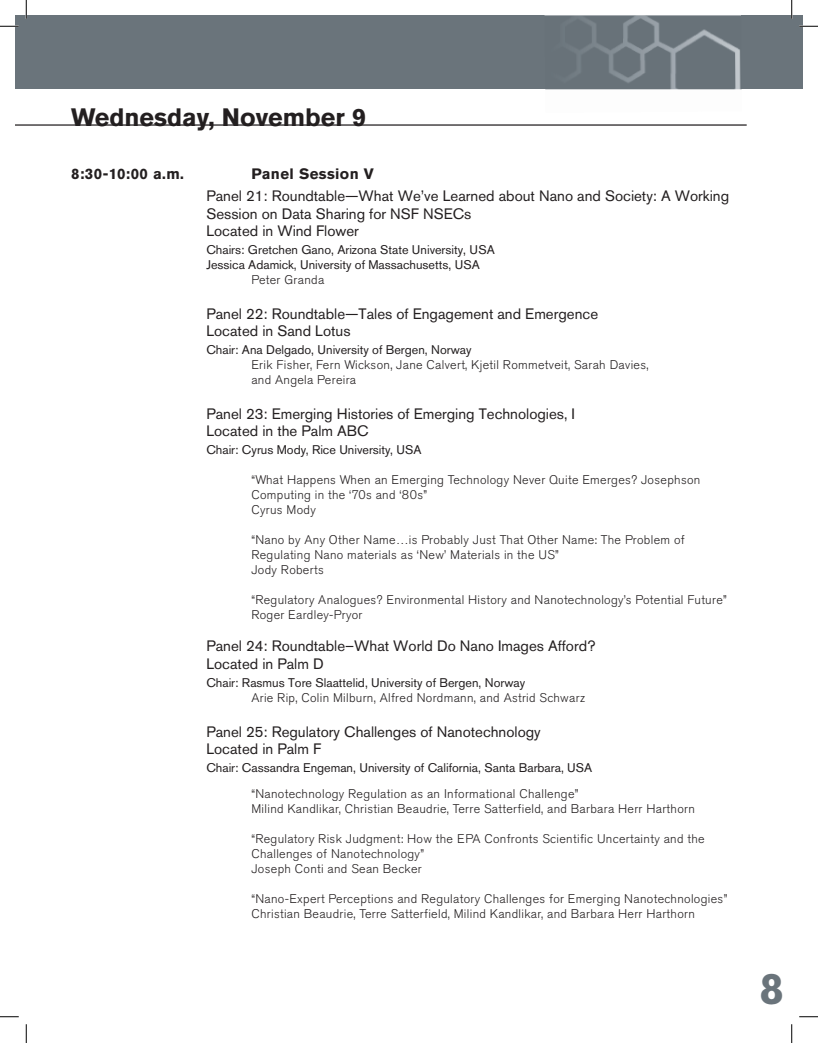
<style>
.page{position:relative;width:818px;height:1043px;background:#fff}
.page>*{position:absolute;margin:0;border:0;box-sizing:border-box;transform-origin:0 0}
.t1{font:700 43.75px "Akzidenz Grotesk Pro";color:#6a747b}
.t2{font:700 25px "Akzidenz Grotesk Pro";color:#231f20}
.t3{font:15px/17.5px "Akzidenz Grotesk Pro";color:#231f20}
.t4{font:700 15px "Akzidenz Grotesk Pro";letter-spacing:.025em;color:#231f20}
.t5{font:300 12.5px/15px "Akzidenz Grotesk Pro";letter-spacing:.025em;color:#231f20}
.t6{font:12.5px/15px "Akzidenz Grotesk Pro";color:#231f20}
</style>
<div class="page">
<div style="left:16px;top:16px;width:786px;height:73px;background:#6a747b"></div>
<hr style="left:15px;top:124px;width:731px;height:2px;background:#231f20">
<img style="left:544px;top:15px;width:197px;height:75px">
<img style="left:544px;top:16px;width:197px;height:73px">
<svg style="left:0;top:25px;width:19px;height:2px"></svg>
<svg style="left:799px;top:25px;width:19px;height:2px"></svg>
<svg style="left:0;top:1016px;width:19px;height:1px"></svg>
<svg style="left:799px;top:1016px;width:19px;height:1px"></svg>
<svg style="left:25px;top:0;width:2px;height:19px"></svg>
<svg style="left:25px;top:1024px;width:2px;height:18px"></svg>
<svg style="left:790px;top:0;width:2px;height:19px"></svg>
<svg style="left:791px;top:1024px;width:1px;height:18px"></svg>
<h2 class="t2" style="left:71px;top:101px;width:296px">Wednesday, November 9</h2>
<p class="t4" style="left:71px;top:164px;width:114px">8:30-10:00 a.m.</p>
<p class="t4" style="left:251px;top:164px;width:124px">Panel Session V</p>
<p class="t3" style="left:206px;top:187px;width:524px">Panel 21: Roundtable—What We’ve Learned about Nano and Society: A Working<br>Session on Data Sharing for NSF NSECs<br>Located in Wind Flower</p>
<p class="t6" style="left:206px;top:242px;width:290px">Chairs: Gretchen Gano, Arizona State University, USA<br>Jessica Adamick, University of Massachusetts, USA</p>
<p class="t5" style="left:251px;top:272px;width:74px">Peter Granda</p>
<p class="t3" style="left:206px;top:305px;width:393px">Panel 22: Roundtable—Tales of Engagement and Emergence<br>Located in Sand Lotus</p>
<p class="t6" style="left:206px;top:342px;width:267px">Chair: Ana Delgado, University of Bergen, Norway</p>
<p class="t5" style="left:251px;top:357px;width:398px">Erik Fisher, Fern Wickson, Jane Calvert, Kjetil Rommetveit, Sarah Davies, and Angela Pereira</p>
<p class="t3" style="left:206px;top:405px;width:370px">Panel 23: Emerging Histories of Emerging Technologies, I<br>Located in the Palm ABC</p>
<p class="t6" style="left:206px;top:442px;width:217px">Chair: Cyrus Mody, Rice University, USA</p>
<p class="t5" style="left:251px;top:472px;width:450px">“What Happens When an Emerging Technology Never Quite Emerges? Josephson<br>Computing in the ‘70s and ‘80s”<br>Cyrus Mody</p>
<p class="t5" style="left:251px;top:532px;width:435px">“Nano by Any Other Name…is Probably Just That Other Name: The Problem of<br>Regulating Nano materials as ‘New’ Materials in the US”<br>Jody Roberts</p>
<p class="t5" style="left:251px;top:592px;width:477px">“Regulatory Analogues? Environmental History and Nanotechnology’s Potential Future”<br>Roger Eardley-Pryor</p>
<p class="t3" style="left:206px;top:637px;width:391px">Panel 24: Roundtable–What World Do Nano Images Afford?<br>Located in Palm D</p>
<p class="t6" style="left:206px;top:674px;width:320px">Chair: Rasmus Tore Slaattelid, University of Bergen, Norway</p>
<p class="t5" style="left:251px;top:689px;width:335px">Arie Rip, Colin Milburn, Alfred Nordmann, and Astrid Schwarz</p>
<p class="t3" style="left:206px;top:722px;width:336px">Panel 25: Regulatory Challenges of Nanotechnology<br>Located in Palm F</p>
<p class="t6" style="left:206px;top:759px;width:387px">Chair: Cassandra Engeman, University of California, Santa Barbara, USA</p>
<p class="t5" style="left:251px;top:786px;width:445px">“Nanotechnology Regulation as an Informational Challenge”<br>Milind Kandlikar, Christian Beaudrie, Terre Satterfield, and Barbara Herr Harthorn</p>
<p class="t5" style="left:251px;top:831px;width:455px">“Regulatory Risk Judgment: How the EPA Confronts Scientific Uncertainty and the<br>Challenges of Nanotechnology”<br>Joseph Conti and Sean Becker</p>
<p class="t5" style="left:251px;top:891px;width:477px">“Nano-Expert Perceptions and Regulatory Challenges for Emerging Nanotechnologies”<br>Christian Beaudrie, Terre Satterfield, Milind Kandlikar, and Barbara Herr Harthorn</p>
<h1 class="t1" style="left:759px;top:959px;width:26px">8</h1>
</div>
